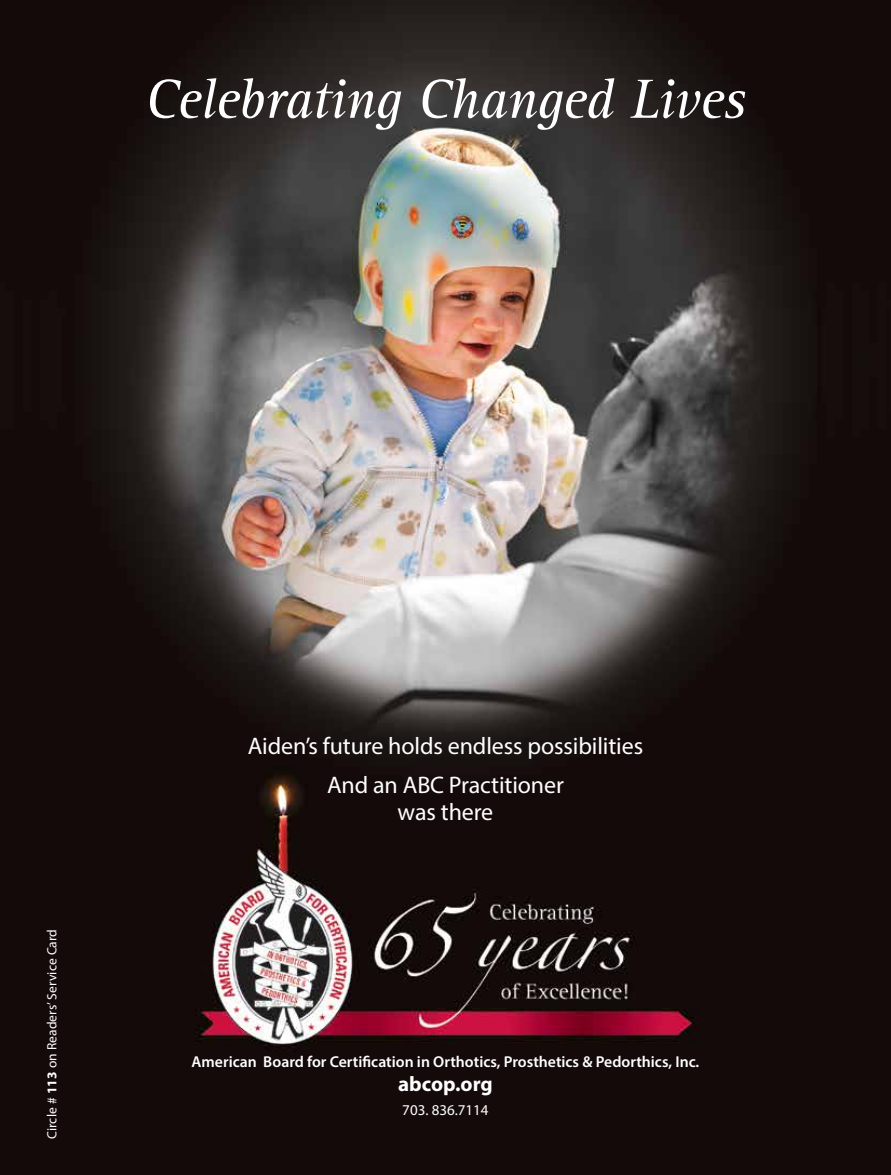
<style>
.page{position:relative;width:891px;height:1175px;background:#fff}
.page>*{position:absolute;margin:0;border:0;box-sizing:border-box;transform-origin:0 0}
.t1{font:italic 57px "Rotis Serif";letter-spacing:-.015em;color:#fff}
.t2{font:24px/39.6px "Myriad Pro";letter-spacing:-.005em;color:#fff;text-align:center}
.t3{font:700 21px "Myriad Pro";color:#fff}
.t4{font:600 15.75px "Myriad Pro";color:#fff}
.t5{font:15px "Myriad Pro";color:#fff}
.t6{font:13.5px "Myriad Pro";letter-spacing:.01em;color:#fff}
.s1{font-weight:700}
</style>
<div class="page">
<img style="left:0;top:0;width:891px;height:1174px">
<h1 class="t1" style="left:145px;top:67px;width:603px">Celebrating Changed Lives</h1>
<p class="t6" style="left:44px;top:1139px;width:212px;rotate:-90deg">Circle # <span class="s1">113</span> on Readers’ Service Card</p>
<h2 class="t2" style="left:248px;top:725px;width:397px">Aiden’s future holds endless possibilities<br>And an ABC Practitioner</h2>
<h2 class="t2" style="left:398px;top:792px;width:97px">was there</h2>
<p class="t4" style="left:192px;top:1051px;width:509px">American Board for Certification in Orthotics, Prosthetics &amp; Pedorthics, Inc.</p>
<h3 class="t3" style="left:398px;top:1070px;width:96px">abcop.org</h3>
<p class="t5" style="left:402px;top:1100px;width:88px">703. 836.7114</p>
</div>
